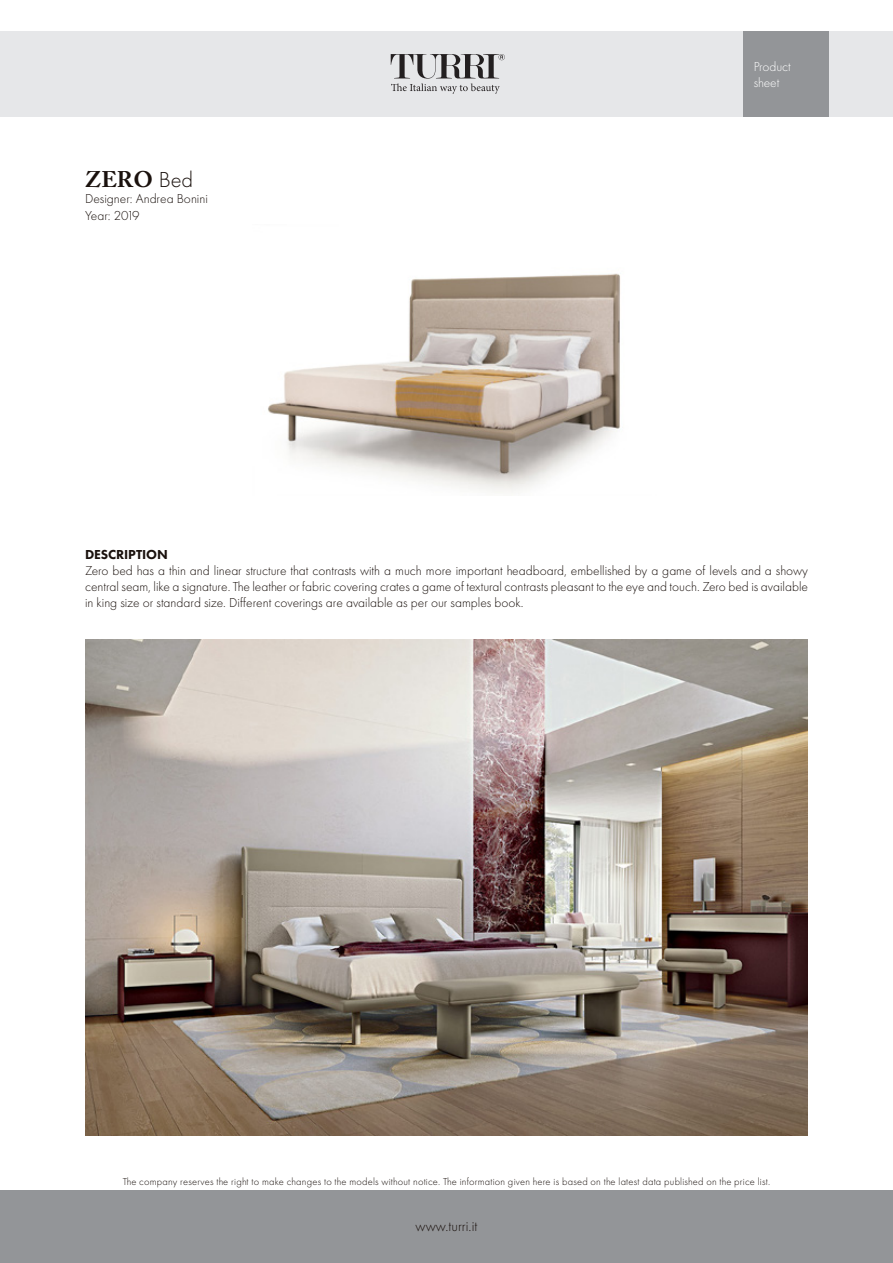
<style>
.page{position:relative;width:893px;height:1263px;background:#fff}
.page>*{position:absolute;margin:0;border:0;box-sizing:border-box;transform-origin:0 0}
.t1{font:700 22.5px "Adobe Caslon Pro";color:#1a110d}
.t2{font:300 15px "Futura PT";color:#1a110d}
.t3{font:300 13.5px/16.2px "Futura PT";color:#1a110d;text-align:justify}
.t4{font:300 13.5px/16.2px "Futura PT";color:#fff}
.t5{font:800 13.5px "Futura PT";letter-spacing:-.01em;color:#1a110d}
.t6{font:300 13.5px "Futura PT";letter-spacing:-.04em;color:#1a110d}
.t7{font:300 10.5px "Futura PT";letter-spacing:.02em;color:#1a110d}
.s1{font-family:"Futura PT";font-weight:300}
</style>
<div class="page">
<div style="left:0;top:32px;width:893px;height:85px;background:#e6e7e9"></div>
<div style="left:0;top:1191px;width:893px;height:72px;background:#939598"></div>
<div style="left:743px;top:32px;width:85px;height:85px;background:#939598"></div>
<svg style="left:391px;top:54px;width:114px;height:40px"></svg>
<img style="left:268px;top:273px;width:352px;height:221px">
<img style="left:85px;top:639px;width:723px;height:496px">
<p class="t1" style="left:85px;top:166px;width:110px">ZERO <span class="s1">Bed</span></p>
<p class="t3" style="left:85px;top:191px;width:124px">Designer: Andrea Bonini</p>
<p class="t6" style="left:85px;top:207px;width:56px">Year: 2019</p>
<p class="t4" style="left:754px;top:58px;width:39px">Product sheet</p>
<p class="t5" style="left:85px;top:546px;width:84px">DESCRIPTION</p>
<p class="t3" style="left:85px;top:563px;width:724px">Zero bed has a thin and linear structure that contrasts with a much more important headboard, embellished by a game of levels and a showy central seam, like a signature. The leather or fabric covering crates a game of textural contrasts pleasant to the eye and touch. Zero bed is available in king size or standard size. Different coverings are available as per our samples book.</p>
<p class="t7" style="left:123px;top:1175px;width:649px">The company reserves the right to make changes to the models without notice. The information given here is based on the latest data published on the price list.</p>
<p class="t2" style="left:416px;top:1218px;width:63px">www.turri.it</p>
</div>
